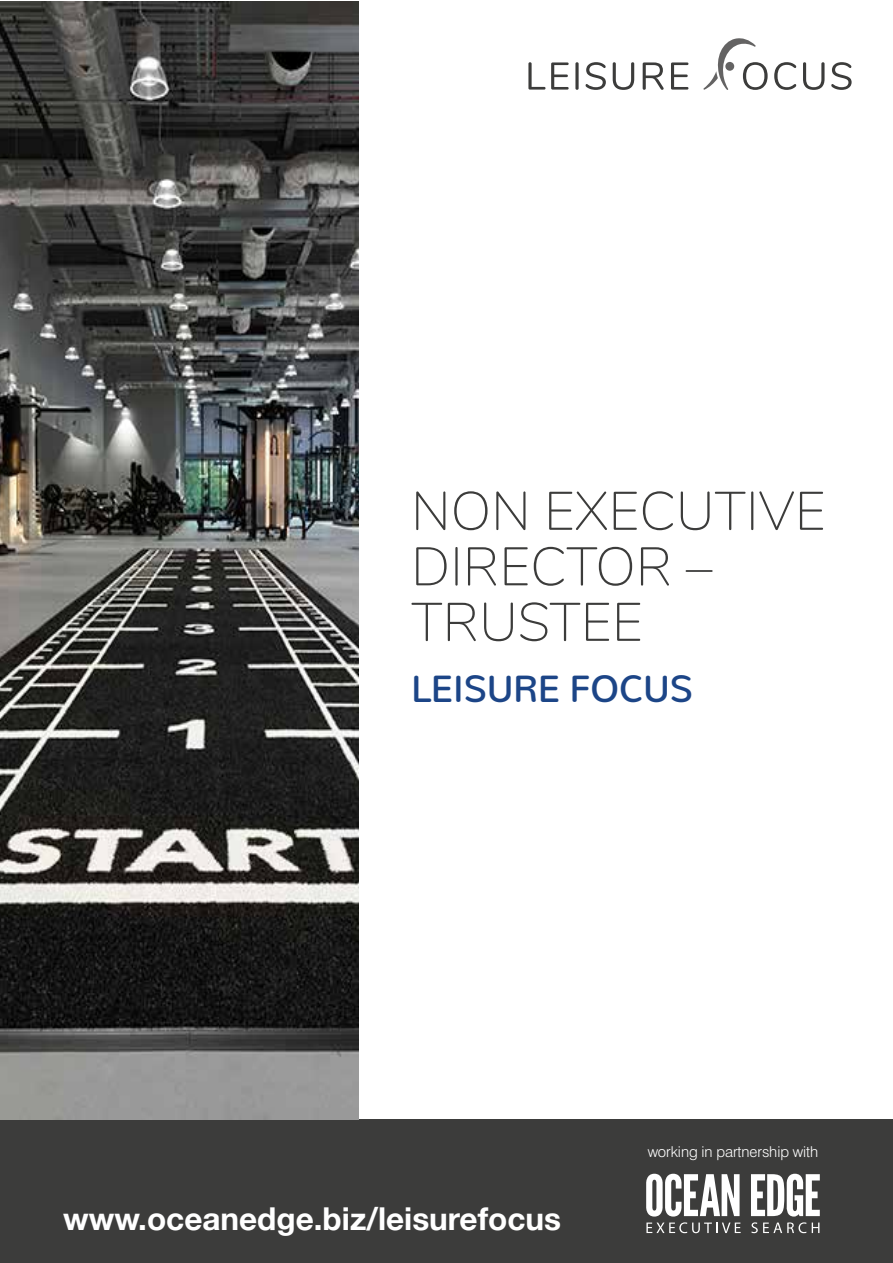
<style>
.page{position:relative;width:893px;height:1263px;background:#fff}
.page>*{position:absolute;margin:0;border:0;box-sizing:border-box;transform-origin:0 0}
.t1{font:200 54px/55.5px "Nunito";color:#3c3c3b}
.t2{font:500 37.5px "Nunito";letter-spacing:-.02em;color:#1c4587}
.t3{font:700 31.5px "Helvetica Neue";color:#fff}
.t4{font:300 15px "Swiss 721 BT";letter-spacing:-.005em;color:#fff}
</style>
<div class="page">
<div style="left:0;top:1119px;width:893px;height:144px;background:#3c3c3b"></div>
<img style="left:0;top:1px;width:358px;height:1118px">
<svg style="left:528px;top:62px;width:17px;height:28px"></svg>
<svg style="left:551px;top:62px;width:18px;height:28px"></svg>
<svg style="left:575px;top:62px;width:4px;height:28px"></svg>
<svg style="left:586px;top:62px;width:20px;height:28px"></svg>
<svg style="left:613px;top:62px;width:21px;height:28px"></svg>
<svg style="left:643px;top:62px;width:21px;height:28px"></svg>
<svg style="left:671px;top:62px;width:17px;height:28px"></svg>
<svg style="left:703px;top:38px;width:65px;height:52px"></svg>
<svg style="left:774px;top:62px;width:22px;height:28px"></svg>
<svg style="left:803px;top:62px;width:21px;height:28px"></svg>
<svg style="left:831px;top:62px;width:21px;height:28px"></svg>
<svg style="left:646px;top:1174px;width:94px;height:42px"></svg>
<svg style="left:751px;top:1174px;width:69px;height:42px"></svg>
<svg style="left:646px;top:1222px;width:95px;height:11px"></svg>
<svg style="left:751px;top:1222px;width:55px;height:11px"></svg>
<svg style="left:812px;top:1222px;width:7px;height:11px"></svg>
<h1 class="t1" style="left:411px;top:480px;width:416px">NON EXECUTIVE<br>DIRECTOR –<br>TRUSTEE</h1>
<p class="t2" style="left:411px;top:656px;width:284px">LEISURE FOCUS</p>
<p class="t3" style="left:63px;top:1194px;width:500px">www.oceanedge.biz/leisurefocus</p>
<p class="t4" style="left:648px;top:1142px;width:172px">working in partnership with</p>
</div>
